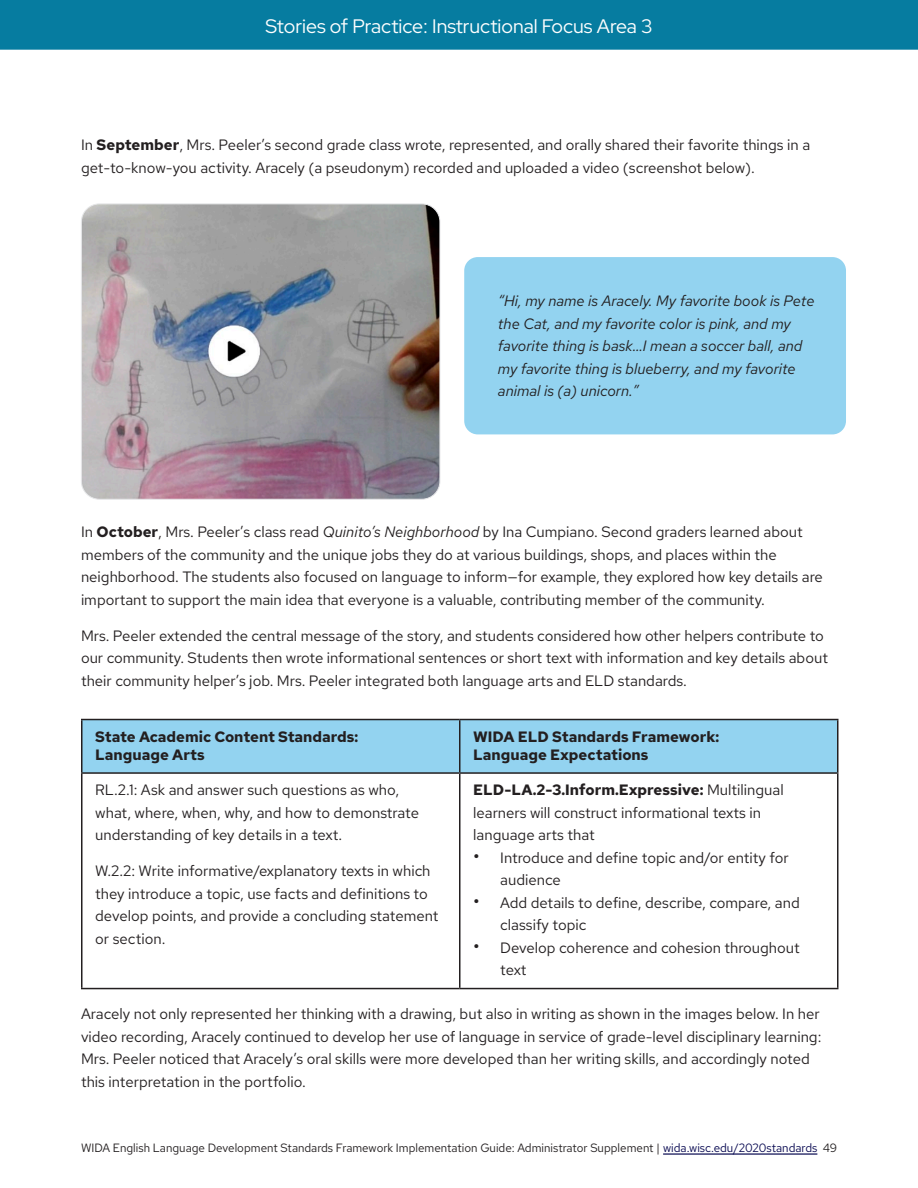
<style>
.page{position:relative;width:918px;height:1188px;background:#fff}
.page>*{position:absolute;margin:0;border:0;box-sizing:border-box;transform-origin:0 0}
.t1{font:19.5px "Red Hat Display";color:#fff}
.Body_text{font:15px/22.5px "Red Hat Text";color:#231f20}
.blue_annotation{font:italic 15px/22.5px "Red Hat Text";color:#231f20}
.Body_text-2{font:700 15px/18px "Red Hat Text";color:#231f20}
.Body_text-3{font:12px "Red Hat Text";color:#231f20}
.s1{font-weight:700}
.s2{font-style:italic}
.s3{font-size:19.5px}
.s4{color:#070850}
</style>
<div class="page">
<div style="left:0;top:0;width:918px;height:50px;background:#067ca0"></div>
<img style="left:81px;top:204px;width:359px;height:294px">
<div style="left:81px;top:204px;width:359px;height:296px;border:1px solid #e6e7e9;border-radius:18px"></div>
<div style="left:464px;top:257px;width:382px;height:177px;background:#93d3f0;border-radius:14px"></div>
<div style="left:82px;top:720px;width:755px;height:52px;background:#93d3f0"></div>
<hr style="left:81px;top:719px;width:379px;height:1px;background:#231f20">
<hr style="left:81px;top:720px;width:1px;height:52px;background:#231f20">
<hr style="left:460px;top:719px;width:378px;height:1px;background:#231f20">
<hr style="left:459px;top:720px;width:1px;height:52px;background:#231f20">
<hr style="left:837px;top:720px;width:1px;height:52px;background:#231f20">
<hr style="left:81px;top:772px;width:379px;height:2px;background:#231f20">
<hr style="left:81px;top:774px;width:1px;height:214px;background:#231f20">
<hr style="left:460px;top:772px;width:378px;height:2px;background:#231f20">
<hr style="left:459px;top:774px;width:1px;height:214px;background:#231f20">
<hr style="left:837px;top:774px;width:1px;height:214px;background:#231f20">
<hr style="left:81px;top:988px;width:379px;height:1px;background:#231f20">
<hr style="left:460px;top:988px;width:378px;height:1px;background:#231f20">
<hr style="left:663px;top:1153px;width:154px;height:2px;background:#070850">
<h1 class="t1" style="left:265px;top:13px;width:389px">Stories of Practice: Instructional Focus Area 3</h1>
<p class="Body_text" style="left:81px;top:133px;width:731px">In <span class="s1">September</span>, Mrs. Peeler’s second grade class wrote, represented, and orally shared their favorite things in a get-to-know-you activity. Aracely (a pseudonym) recorded and uploaded a video (screenshot below).</p>
<p class="blue_annotation" style="left:498px;top:289px;width:318px">“Hi, my name is Aracely. My favorite book is Pete the Cat, and my favorite color is pink, and my favorite thing is bask…I mean a soccer ball, and my favorite thing is blueberry, and my favorite animal is (a) unicorn.”</p>
<p class="Body_text" style="left:81px;top:520px;width:743px">In <span class="s1">October</span>, Mrs. Peeler’s class read <span class="s2">Quinito’s Neighborhood</span> by Ina Cumpiano. Second graders learned about members of the community and the unique jobs they do at various buildings, shops, and places within the neighborhood. The students also focused on language to inform—for example, they explored how key details are important to support the main idea that everyone is a valuable, contributing member of the community.</p>
<p class="Body_text" style="left:81px;top:624px;width:749px">Mrs. Peeler extended the central message of the story, and students considered how other helpers contribute to our community. Students then wrote informational sentences or short text with information and key details about their community helper’s job. Mrs. Peeler integrated both language arts and ELD standards.</p>
<p class="Body_text-2" style="left:95px;top:727px;width:265px">State Academic Content Standards:<br>Language Arts</p>
<p class="Body_text-2" style="left:473px;top:727px;width:247px">WIDA ELD Standards Framework:<br>Language Expectations</p>
<p class="Body_text" style="left:95px;top:778px;width:325px">RL.2.1: Ask and answer such questions as who, what, where, when, why, and how to demonstrate understanding of key details in a text.</p>
<p class="Body_text" style="left:95px;top:859px;width:345px">W.2.2: Write informative/explanatory texts in which they introduce a topic, use facts and definitions to develop points, and provide a concluding statement or section.</p>
<p class="Body_text" style="left:473px;top:778px;width:312px"><span class="s1">ELD-LA.2-3.Inform.Expressive:</span> Multilingual learners will construct informational texts in language arts that</p>
<p class="Body_text" style="left:500px;top:846px;width:290px;text-indent:-27px"><span class="s3">•</span> Introduce and define topic and/or entity for audience</p>
<p class="Body_text" style="left:500px;top:891px;width:301px;text-indent:-27px"><span class="s3">•</span> Add details to define, describe, compare, and classify topic</p>
<p class="Body_text" style="left:500px;top:936px;width:301px;text-indent:-27px"><span class="s3">•</span> Develop coherence and cohesion throughout text</p>
<p class="Body_text" style="left:81px;top:1003px;width:742px">Aracely not only represented her thinking with a drawing, but also in writing as shown in the images below. In her video recording, Aracely continued to develop her use of language in service of grade-level disciplinary learning:<br>Mrs. Peeler noticed that Aracely’s oral skills were more developed than her writing skills, and accordingly noted this interpretation in the portfolio.</p>
<p class="Body_text-3" style="left:81px;top:1140px;width:738px">WIDA English Language Development Standards Framework Implementation Guide: Administrator Supplement | <span class="s4">wida.wisc.edu/2020standards</span></p>
<p class="Body_text-3" style="left:823px;top:1140px;width:16px">49</p>
</div>
